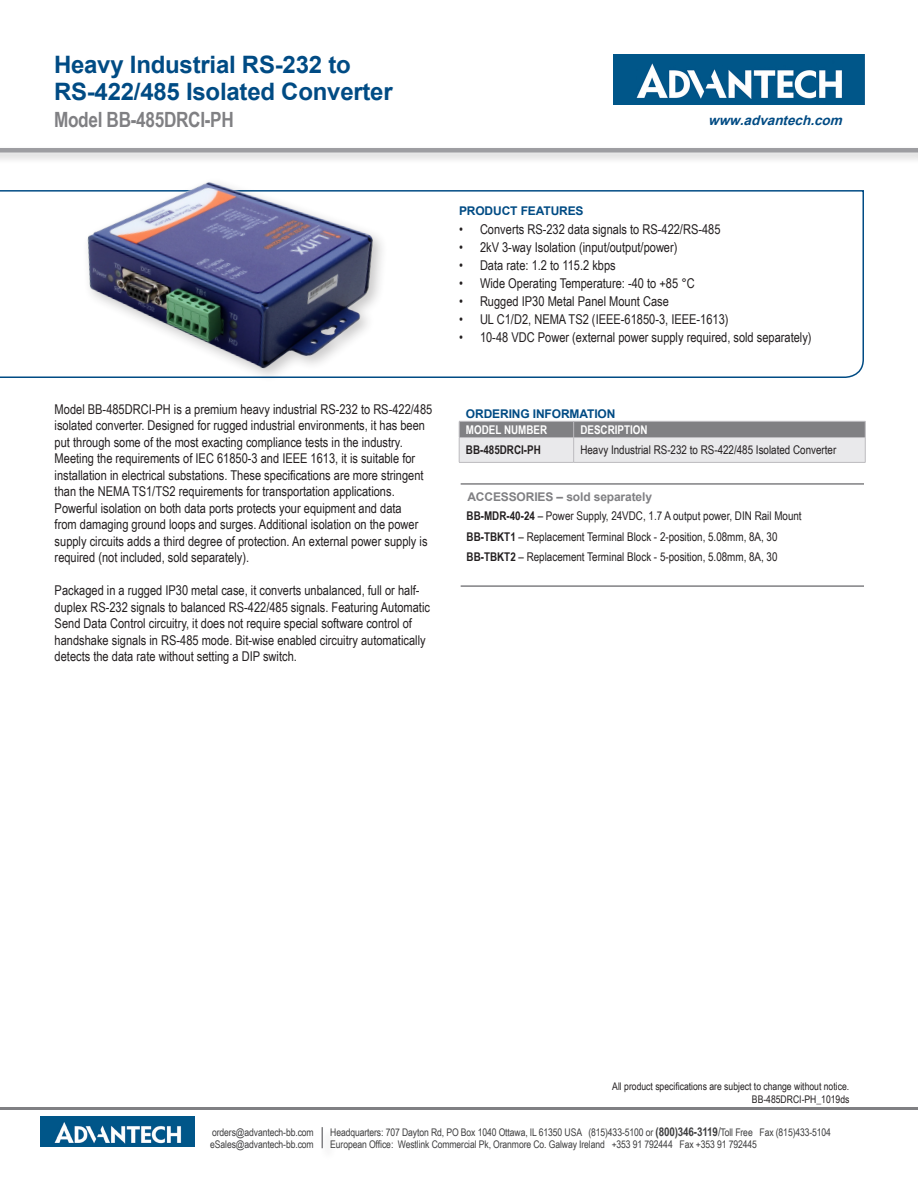
<style>
.page{position:relative;width:918px;height:1188px;background:#fff}
.page>*{position:absolute;margin:0;border:0;box-sizing:border-box;transform-origin:0 0}
.Product_-_Header{font:700 24px "Arial";letter-spacing:-.01em;color:#004b84}
.Product_-_Header_-_D{font:700 21px "Arial Narrow";letter-spacing:-.015em;color:#808083}
.Main_Text{font:13.5px/16.5px "Arial Narrow";color:#231f20}
.Bullets{font:13.5px "Arial Narrow";color:#231f20}
.t1{font:italic 700 13.5px "Arial";color:#004b84}
.chart_text{font:12px "Arial Narrow";color:#231f20}
.chart_header{font:700 12px "Arial";letter-spacing:-.01em;color:#004b84}
.chart_header-2{font:700 12px "Arial";letter-spacing:-.01em;color:#808083}
.chart_subhead{font:700 12px "Arial Narrow";color:#fff}
.chart_text-2{font:700 12px "Arial Narrow";color:#231f20}
.t2{font:10.5px/12px "Arial Narrow";letter-spacing:-.01em;color:#3e3e3f}
.Main_Text-2{font:10.5px "Arial Narrow";color:#231f20}
.s1{font-weight:700}
.s2{font-weight:700;font-size:12px}
.s3{font-size:12px}
</style>
<div class="page">
<hr style="left:0;top:1107px;width:918px;height:3px;background:#808083">
<img style="left:613px;top:54px;width:251px;height:50px">
<div style="left:0;top:145px;width:918px;height:20px;background:#231f20;opacity:.25"></div>
<div style="left:0;top:148px;width:918px;height:5px;background:#9d9da1"></div>
<img style="left:41px;top:1116px;width:153px;height:31px">
<div style="left:320px;top:1127px;width:17px;height:34px;background:#fbfbfb"></div>
<svg style="left:322px;top:1127px;width:1px;height:21px"></svg>
<svg style="left:0;top:190px;width:864px;height:188px"></svg>
<img style="left:57px;top:145px;width:342px;height:233px">
<hr style="left:461px;top:483px;width:403px;height:2px;background:#808083">
<hr style="left:461px;top:585px;width:403px;height:2px;background:#808083">
<svg style="left:459px;top:421px;width:407px;height:41px;background:#c0c0c2"></svg>
<hr style="left:459px;top:462px;width:115px;height:1px;background:#bcbbbf">
<hr style="left:574px;top:462px;width:291px;height:1px;background:#bcbbbf">
<p class="Product_-_Header" style="left:54px;top:48px;width:298px">Heavy Industrial RS-232 to</p>
<p class="Product_-_Header" style="left:54px;top:75px;width:340px">RS-422/485 Isolated Converter</p>
<p class="Product_-_Header_-_D" style="left:54px;top:103px;width:181px">Model BB-485DRCI-PH</p>
<p class="t1" style="left:708px;top:112px;width:140px">www.advantech.com</p>
<p class="Main_Text" style="left:55px;top:400px;width:379px">Model BB-485DRCI-PH is a premium heavy industrial RS-232 to RS-422/485 isolated converter. Designed for rugged industrial environments, it has been put through some of the most exacting compliance tests in the industry.<br>Meeting the requirements of IEC 61850-3 and IEEE 1613, it is suitable for installation in electrical substations. These specifications are more stringent than the NEMA TS1/TS2 requirements for transportation applications.<br>Powerful isolation on both data ports protects your equipment and data<br>from damaging ground loops and surges. Additional isolation on the power supply circuits adds a third degree of protection. An external power supply is required (not included, sold separately).</p>
<p class="Main_Text" style="left:55px;top:582px;width:377px">Packaged in a rugged IP30 metal case, it converts unbalanced, full or half&shy;duplex RS-232 signals to balanced RS-422/485 signals. Featuring Automatic Send Data Control circuitry, it does not require special software control of handshake signals in RS-485 mode. Bit-wise enabled circuitry automatically detects the data rate without setting a DIP switch.</p>
<p class="chart_header" style="left:459px;top:203px;width:126px">PRODUCT FEATURES</p>
<p class="Bullets" style="left:459px;top:220px;width:263px">• Converts RS-232 data signals to RS-422/RS-485</p>
<p class="Bullets" style="left:459px;top:238px;width:220px">• 2kV 3-way Isolation (input/output/power)</p>
<p class="Bullets" style="left:459px;top:256px;width:158px">• Data rate: 1.2 to 115.2 kbps</p>
<p class="Bullets" style="left:459px;top:274px;width:237px">• Wide Operating Temperature: -40 to +85 °C</p>
<p class="Bullets" style="left:459px;top:292px;width:211px">• Rugged IP30 Metal Panel Mount Case</p>
<p class="Bullets" style="left:459px;top:310px;width:271px">• UL C1/D2, NEMA TS2 (IEEE-61850-3, IEEE-1613)</p>
<p class="Bullets" style="left:459px;top:328px;width:354px">• 10-48 VDC Power (external power supply required, sold separately)</p>
<p class="chart_header" style="left:466px;top:405px;width:151px">ORDERING INFORMATION</p>
<p class="chart_subhead" style="left:466px;top:420px;width:83px">MODEL NUMBER</p>
<p class="chart_subhead" style="left:580px;top:420px;width:69px">DESCRIPTION</p>
<p class="chart_text-2" style="left:466px;top:441px;width:76px">BB-485DRCI-PH</p>
<p class="chart_text" style="left:580px;top:441px;width:257px">Heavy Industrial RS-232 to RS-422/485 Isolated Converter</p>
<p class="chart_header-2" style="left:467px;top:489px;width:186px">ACCESSORIES – sold separately</p>
<p class="chart_text" style="left:467px;top:507px;width:337px"><span class="s1">BB-MDR-40-24</span> – Power Supply, 24VDC, 1.7 A output power, DIN Rail Mount</p>
<p class="chart_text" style="left:467px;top:528px;width:312px"><span class="s1">BB-TBKT1</span> – Replacement Terminal Block - 2-position, 5.08mm, 8A, 30</p>
<p class="chart_text" style="left:467px;top:548px;width:312px"><span class="s1">BB-TBKT2</span> – Replacement Terminal Block - 5-position, 5.08mm, 8A, 30</p>
<p class="Main_Text-2" style="left:612px;top:1079px;width:238px">All product specifications are subject to change without notice.</p>
<p class="Main_Text-2" style="left:752px;top:1091px;width:99px">BB-485DRCI-PH_1019ds</p>
<p class="t2" style="left:210px;top:1126px;width:105px">orders@advantech-bb.com eSales@advantech-bb.com</p>
<p class="t2" style="left:330px;top:1126px;width:502px">Headquarters: 707 Dayton Rd, PO Box 1040 Ottawa, IL 61350 USA (815)433-5100 or <span class="s2">(800)346-3119</span><span class="s3">/</span>Toll Free Fax (815)433-5104<br>European Office: Westlink Commercial Pk, Oranmore Co. Galway Ireland +353 91 792444 Fax +353 91 792445</p>
</div>
